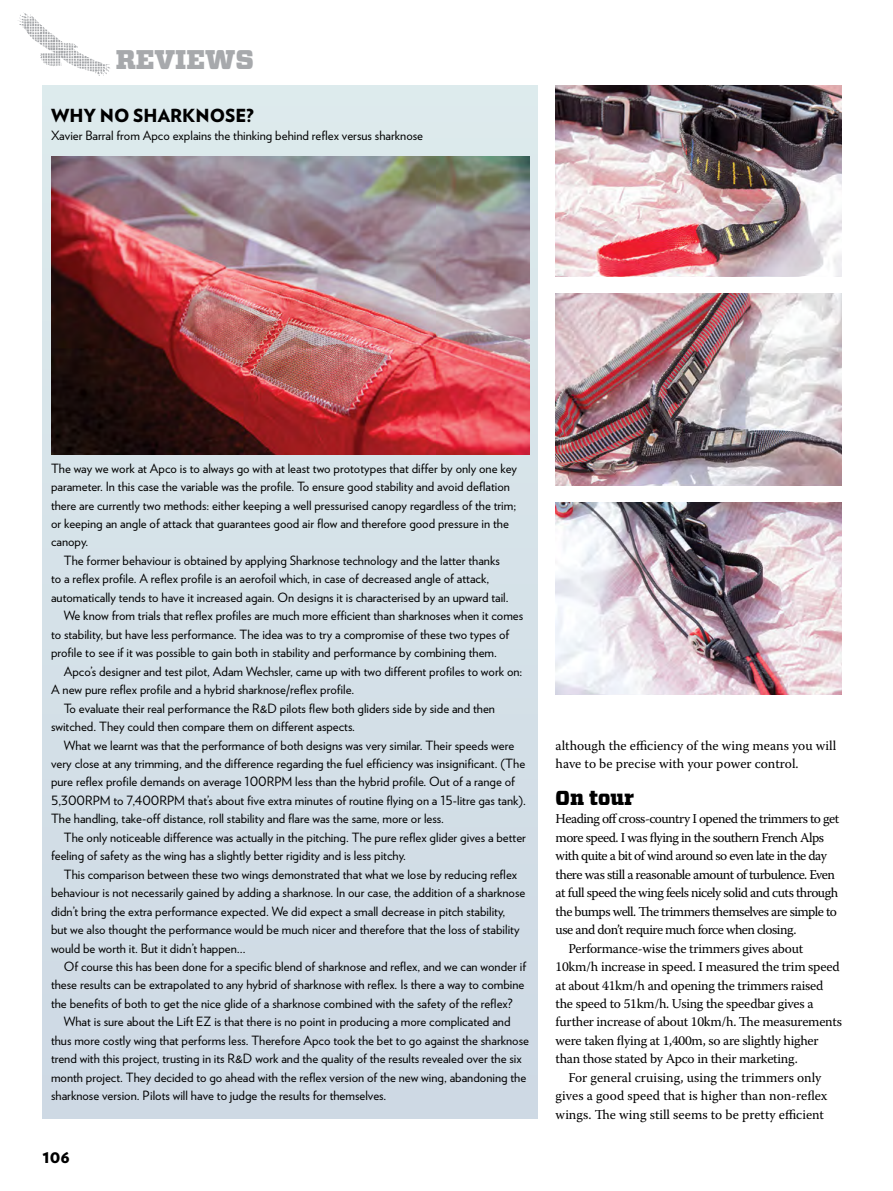
<style>
.page{position:relative;width:893px;height:1191px;background:#fff}
.page>*{position:absolute;margin:0;border:0;box-sizing:border-box;transform-origin:0 0}
.t1{font:900 27px "Vitesse";color:#a7a9ac}
.t2{font:900 20.25px "Vitesse";color:#000}
.t3{font:900 18px "Verlag";color:#000}
.t4{font:13.5px "Warnock Pro";letter-spacing:-.04em;color:#000}
.t5{font:13.5px "Warnock Pro";letter-spacing:-.02em;color:#000}
.t6{font:13.5px/18.5px "Warnock Pro";color:#000}
.t7{font:12.75px/18.5px "Verlag";color:#000}
</style>
<div class="page">
<img style="left:18px;top:13px;width:92px;height:63px">
<div style="left:43px;top:85px;width:494px;height:1033px;background:#d3dfe7"></div>
<img style="left:51px;top:157px;width:478px;height:297px">
<img style="left:556px;top:85px;width:286px;height:192px">
<img style="left:556px;top:502px;width:286px;height:192px">
<img style="left:556px;top:294px;width:286px;height:191px">
<h1 class="t1" style="left:116px;top:42px;width:140px">REVIEWS</h1>
<h3 class="t3" style="left:51px;top:101px;width:204px">WHY NO SHARKNOSE?</h3>
<p class="t7" style="left:51px;top:126px;width:374px">Xavier Barral from Apco explains the thinking behind reflex versus sharknose</p>
<p class="t7" style="left:51px;top:458px;width:468px">The way we work at Apco is to always go with at least two prototypes that differ by only one key parameter. In this case the variable was the profile. To ensure good stability and avoid deflation there are currently two methods: either keeping a well pressurised canopy regardless of the trim; or keeping an angle of attack that guarantees good air flow and therefore good pressure in the canopy.</p>
<p class="t7" style="left:64px;top:550px;width:438px">The former behaviour is obtained by applying Sharknose technology and the latter thanks</p>
<p class="t7" style="left:51px;top:569px;width:440px">to a reflex profile. A reflex profile is an aerofoil which, in case of decreased angle of attack,</p>
<p class="t7" style="left:51px;top:587px;width:459px">automatically tends to have it increased again. On designs it is characterised by an upward tail.</p>
<p class="t7" style="left:64px;top:606px;width:461px">We know from trials that reflex profiles are much more efficient than sharknoses when it comes</p>
<p class="t7" style="left:51px;top:624px;width:460px">to stability, but have less performance. The idea was to try a compromise of these two types of</p>
<p class="t7" style="left:51px;top:643px;width:447px">profile to see if it was possible to gain both in stability and performance by combining them.</p>
<p class="t7" style="left:64px;top:661px;width:460px">Apco’s designer and test pilot, Adam Wechsler, came up with two different profiles to work on:</p>
<p class="t7" style="left:51px;top:679px;width:305px">A new pure reflex profile and a hybrid sharknose/reflex profile.</p>
<p class="t7" style="left:64px;top:698px;width:433px">To evaluate their real performance the R&amp;D pilots flew both gliders side by side and then</p>
<p class="t7" style="left:51px;top:716px;width:306px">switched. They could then compare them on different aspects.</p>
<p class="t7" style="left:64px;top:735px;width:452px">What we learnt was that the performance of both designs was very similar. Their speeds were</p>
<p class="t7" style="left:51px;top:753px;width:476px">very close at any trimming, and the difference regarding the fuel efficiency was insignificant. (The</p>
<p class="t7" style="left:51px;top:772px;width:465px">pure reflex profile demands on average 100RPM less than the hybrid profile. Out of a range of</p>
<p class="t7" style="left:51px;top:790px;width:476px">5,300RPM to 7,400RPM that’s about five extra minutes of routine flying on a 15-litre gas tank).</p>
<p class="t7" style="left:51px;top:809px;width:394px">The handling, take-off distance, roll stability and flare was the same, more or less.</p>
<p class="t7" style="left:64px;top:827px;width:464px">The only noticeable difference was actually in the pitching. The pure reflex glider gives a better</p>
<p class="t7" style="left:51px;top:845px;width:356px">feeling of safety as the wing has a slightly better rigidity and is less pitchy.</p>
<p class="t7" style="left:64px;top:864px;width:455px">This comparison between these two wings demonstrated that what we lose by reducing reflex</p>
<p class="t7" style="left:51px;top:882px;width:476px">behaviour is not necessarily gained by adding a sharknose. In our case, the addition of a sharknose</p>
<p class="t7" style="left:51px;top:901px;width:456px">didn’t bring the extra performance expected. We did expect a small decrease in pitch stability,</p>
<p class="t7" style="left:51px;top:919px;width:470px">but we also thought the performance would be much nicer and therefore that the loss of stability</p>
<p class="t7" style="left:51px;top:938px;width:196px">would be worth it. But it didn’t happen…</p>
<p class="t7" style="left:64px;top:956px;width:464px">Of course this has been done for a specific blend of sharknose and reflex, and we can wonder if</p>
<p class="t7" style="left:51px;top:975px;width:475px">these results can be extrapolated to any hybrid of sharknose with reflex. Is there a way to combine</p>
<p class="t7" style="left:51px;top:993px;width:463px">the benefits of both to get the nice glide of a sharknose combined with the safety of the reflex?</p>
<p class="t7" style="left:64px;top:1012px;width:448px">What is sure about the Lift EZ is that there is no point in producing a more complicated and</p>
<p class="t7" style="left:51px;top:1030px;width:480px">thus more costly wing that performs less. Therefore Apco took the bet to go against the sharknose</p>
<p class="t7" style="left:51px;top:1048px;width:472px">trend with this project, trusting in its R&amp;D work and the quality of the results revealed over the six</p>
<p class="t7" style="left:51px;top:1067px;width:477px">month project. They decided to go ahead with the reflex version of the new wing, abandoning the</p>
<p class="t7" style="left:51px;top:1085px;width:337px">sharknose version. Pilots will have to judge the results for themselves.</p>
<h3 class="t3" style="left:43px;top:1141px;width:29px">106</h3>
<p class="t6" style="left:556px;top:735px;width:282px">although the efficiency of the wing means you will have to be precise with your power control.</p>
<h2 class="t2" style="left:556px;top:784px;width:80px">On tour</h2>
<p class="t4" style="left:556px;top:810px;width:285px">Heading off cross-country I opened the trimmers to get</p>
<p class="t4" style="left:556px;top:829px;width:270px">more speed. I was flying in the southern French Alps</p>
<p class="t4" style="left:556px;top:847px;width:273px">with quite a bit of wind around so even late in the day</p>
<p class="t4" style="left:556px;top:866px;width:281px">there was still a reasonable amount of turbulence. Even</p>
<p class="t4" style="left:556px;top:884px;width:284px">at full speed the wing feels nicely solid and cuts through</p>
<p class="t4" style="left:556px;top:903px;width:283px">the bumps well. The trimmers themselves are simple to</p>
<p class="t4" style="left:556px;top:921px;width:242px">use and don’t require much force when closing.</p>
<p class="t5" style="left:568px;top:940px;width:236px">Performance-wise the trimmers gives about</p>
<p class="t5" style="left:556px;top:958px;width:286px">10km/h increase in speed. I measured the trim speed</p>
<p class="t5" style="left:556px;top:977px;width:269px">at about 41km/h and opening the trimmers raised</p>
<p class="t5" style="left:556px;top:995px;width:259px">the speed to 51km/h. Using the speedbar gives a</p>
<p class="t5" style="left:556px;top:1013px;width:288px">further increase of about 10km/h. The measurements</p>
<p class="t5" style="left:556px;top:1032px;width:264px">were taken flying at 1,400m, so are slightly higher</p>
<p class="t5" style="left:556px;top:1050px;width:244px">than those stated by Apco in their marketing.</p>
<p class="t6" style="left:568px;top:1068px;width:255px">For general cruising, using the trimmers only</p>
<p class="t6" style="left:556px;top:1086px;width:273px">gives a good speed that is higher than non-reflex</p>
<p class="t6" style="left:556px;top:1104px;width:270px">wings. The wing still seems to be pretty efficient</p>
</div>
